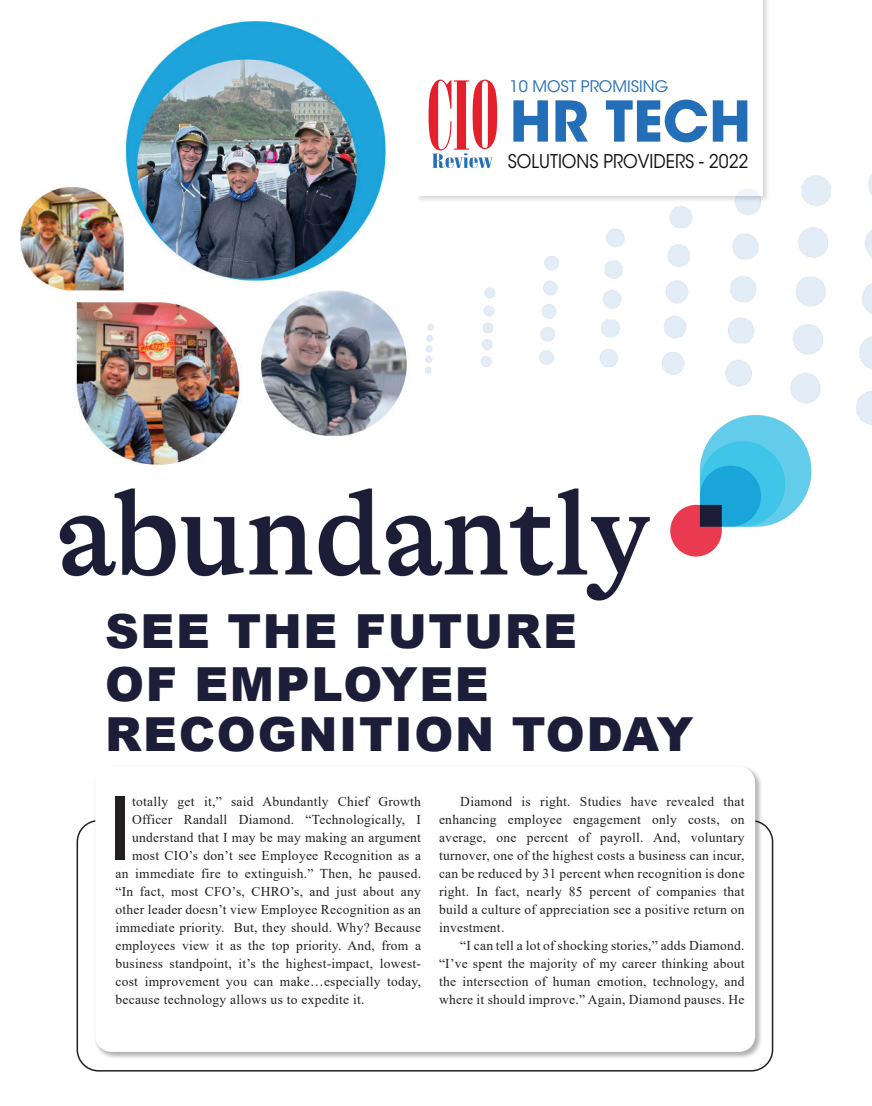
<style>
.page{position:relative;width:872px;height:1106px;background:#fff}
.page>*{position:absolute;margin:0;border:0;box-sizing:border-box;transform-origin:0 0}
.t1{font:90px "Alternate Gothic No 2 BT";color:#231f20}
.t2{font:700 55.8px "ITC Avant Garde Std";color:#246eb7}
.t3{font:900 46.95px/51.2px "Arial";letter-spacing:.035em;color:#1c1e39}
.t4{font:18.9px "ITC Avant Garde Std";color:#101315;scale:.91 1}
.t5{font:15.75px "ITC Avant Garde Std";color:#246eb7}
.t6{font:13.5px/18px "Times New Roman";letter-spacing:.02em;color:#231f20;text-align:justify}
</style>
<div class="page">
<img style="left:20px;top:21px;width:387px;height:390px">
<img style="left:425px;top:174px;width:447px;height:251px">
<div style="left:415px;top:0;width:355px;height:203px;background:#231f20;opacity:.36"></div>
<div style="left:417px;top:0;width:346px;height:196px;background:#fff"></div>
<svg style="left:428px;top:80px;width:69px;height:88px"></svg>
<img style="left:59px;top:411px;width:756px;height:190px">
<div style="left:94px;top:765px;width:669px;height:294px;background:#231f20;opacity:.36"></div>
<div style="left:95px;top:766px;width:660px;height:285px;background:#fff;border-radius:16px"></div>
<p class="t5" style="left:509px;top:77px;width:160px">10 MOST PROMISING</p>
<h2 class="t2" style="left:509px;top:85px;width:243px">HR TECH</h2>
<h3 class="t4" style="left:507px;top:150px;width:266px">SOLUTIONS PROVIDERS - 2022</h3>
<h3 class="t3" style="left:105px;top:604px;width:590px">SEE THE FUTURE<br>OF EMPLOYEE<br>RECOGNITION TODAY</h3>
<h1 class="t1" style="left:110px;top:778px;width:21px">I</h1>
<p class="t6" style="left:132px;top:792px;width:290px">totally get it,” said Abundantly Chief Growth</p>
<p class="t6" style="left:132px;top:810px;width:290px">Officer Randall Diamond. “Technologically, I</p>
<p class="t6" style="left:132px;top:828px;width:290px">understand that I may be may making an argument</p>
<p class="t6" style="left:132px;top:846px;width:290px">most CIO’s don’t see Employee Recognition as a</p>
<p class="t6" style="left:115px;top:864px;width:307px">an immediate fire to extinguish.” Then, he paused.</p>
<p class="t6" style="left:115px;top:882px;width:307px">“In fact, most CFO’s, CHRO’s, and just about any</p>
<p class="t6" style="left:115px;top:900px;width:307px">other leader doesn’t view Employee Recognition as an</p>
<p class="t6" style="left:115px;top:918px;width:307px">immediate priority. But, they should. Why? Because</p>
<p class="t6" style="left:115px;top:936px;width:307px">employees view it as the top priority. And, from a</p>
<p class="t6" style="left:115px;top:954px;width:307px">business standpoint, it’s the highest-impact, lowest-</p>
<p class="t6" style="left:115px;top:972px;width:307px">cost improvement you can make…especially today,</p>
<p class="t6" style="left:115px;top:990px;width:250px">because technology allows us to expedite it.</p>
<p class="t6" style="left:439px;top:792px;width:307px;text-indent:21px">Diamond is right. Studies have revealed that enhancing employee engagement only costs, on average, one percent of payroll. And, voluntary turnover, one of the highest costs a business can incur, can be reduced by 31 percent when recognition is done right. In fact, nearly 85 percent of companies that build a culture of appreciation see a positive return on investment.</p>
<p class="t6" style="left:439px;top:936px;width:307px;text-indent:21px">“I can tell a lot of shocking stories,” adds Diamond. “I’ve spent the majority of my career thinking about the intersection of human emotion, technology, and where it should improve.” Again, Diamond pauses. He</p>
</div>
